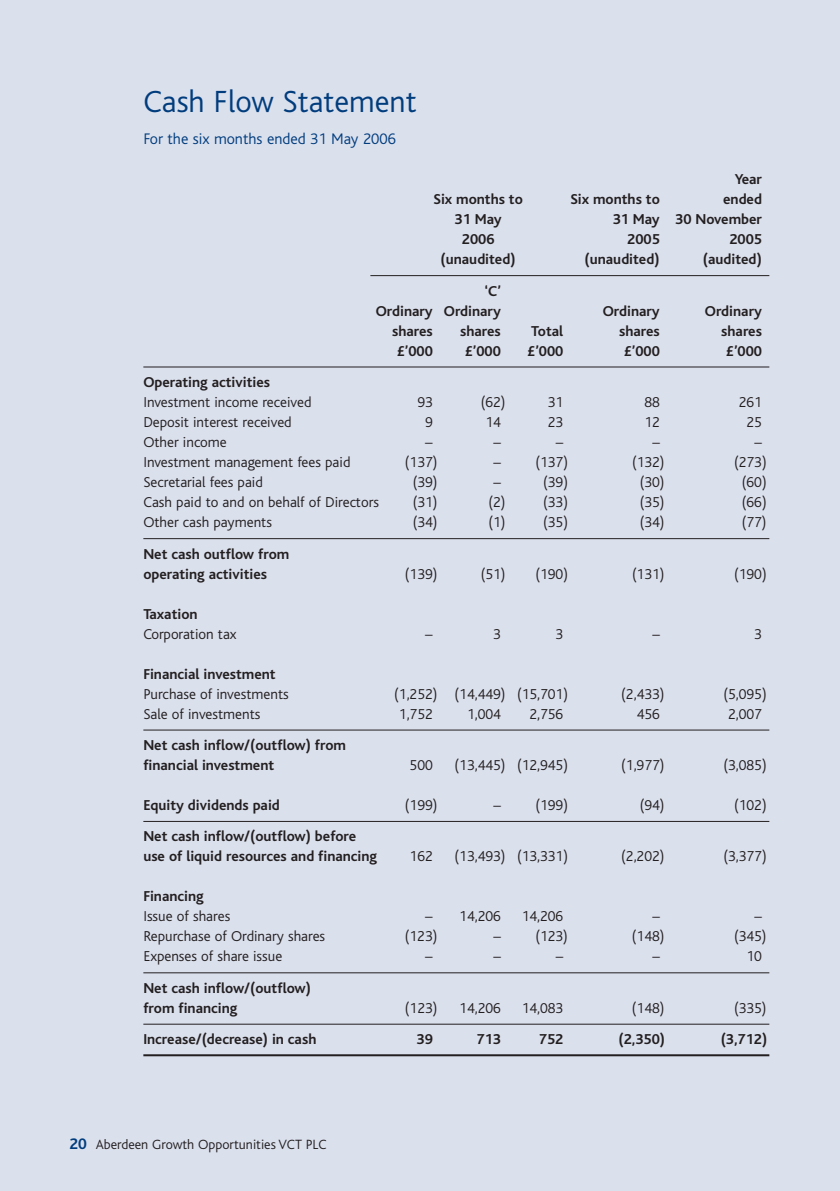
<style>
.page{position:relative;width:840px;height:1191px;background:#fff}
.page>*{position:absolute;margin:0;border:0;box-sizing:border-box;transform-origin:0 0}
.t1{font:300 32px "Bliss";color:#013d7d}
.t2{font:300 16px "Bliss";color:#013d7d}
.t3{font:300 15px "Bliss";color:#231f20}
.t4{font:700 15px/20px "Bliss";color:#231f20}
.t5{font:300 14px "Bliss";color:#231f20}
.s1{font-weight:700;font-size:16px;color:#013d7d}
</style>
<div class="page">
<div style="left:0;top:0;width:839px;height:1191px;background:#dbe0ed"></div>
<hr style="left:370px;top:275px;width:398px;height:1px;background:#231f20">
<hr style="left:143px;top:366px;width:625px;height:1px;background:#231f20">
<hr style="left:143px;top:538px;width:625px;height:1px;background:#231f20">
<hr style="left:143px;top:729px;width:625px;height:1px;background:#231f20">
<hr style="left:143px;top:821px;width:625px;height:1px;background:#231f20">
<hr style="left:143px;top:972px;width:625px;height:1px;background:#231f20">
<hr style="left:143px;top:1023px;width:625px;height:1px;background:#231f20">
<hr style="left:143px;top:1054px;width:625px;height:2px;background:#231f20">
<h1 class="t1" style="left:143px;top:89px;width:275px">Cash Flow Statement</h1>
<p class="t2" style="left:143px;top:133px;width:254px">For the six months ended 31 May 2006</p>
<p class="t4" style="left:734px;top:171px;width:29px">Year</p>
<p class="t4" style="left:433px;top:191px;width:91px">Six months to</p>
<p class="t4" style="left:570px;top:191px;width:91px">Six months to</p>
<p class="t4" style="left:722px;top:191px;width:40px">ended</p>
<p class="t4" style="left:454px;top:211px;width:49px">31 May</p>
<p class="t4" style="left:612px;top:211px;width:151px">31 May 30 November</p>
<p class="t4" style="left:461px;top:231px;width:34px">2006</p>
<p class="t4" style="left:627px;top:231px;width:34px">2005</p>
<p class="t4" style="left:729px;top:231px;width:34px">2005</p>
<p class="t4" style="left:440px;top:251px;width:77px">(unaudited)</p>
<p class="t4" style="left:584px;top:251px;width:77px">(unaudited)</p>
<p class="t4" style="left:702px;top:251px;width:61px">(audited)</p>
<p class="t4" style="left:375px;top:282px;width:127px;text-align:right">‘C’<br>Ordinary Ordinary</p>
<p class="t4" style="left:602px;top:302px;width:59px">Ordinary</p>
<p class="t4" style="left:704px;top:302px;width:59px">Ordinary</p>
<p class="t4" style="left:392px;top:322px;width:42px">shares</p>
<p class="t4" style="left:460px;top:322px;width:42px">shares</p>
<p class="t4" style="left:530px;top:322px;width:34px">Total</p>
<p class="t4" style="left:618px;top:322px;width:42px">shares</p>
<p class="t4" style="left:720px;top:322px;width:42px">shares</p>
<p class="t4" style="left:396px;top:342px;width:38px">£’000</p>
<p class="t4" style="left:464px;top:342px;width:38px">£’000</p>
<p class="t4" style="left:527px;top:342px;width:38px">£’000</p>
<p class="t4" style="left:623px;top:342px;width:38px">£’000</p>
<p class="t4" style="left:725px;top:342px;width:38px">£’000</p>
<p class="t4" style="left:143px;top:374px;width:128px">Operating activities</p>
<p class="t3" style="left:143px;top:397px;width:170px">Investment income received</p>
<p class="t3" style="left:417px;top:397px;width:17px">93</p>
<p class="t3" style="left:480px;top:397px;width:26px">(62)</p>
<p class="t3" style="left:547px;top:397px;width:17px">31</p>
<p class="t3" style="left:644px;top:397px;width:17px">88</p>
<p class="t3" style="left:738px;top:397px;width:25px">261</p>
<p class="t3" style="left:143px;top:417px;width:150px">Deposit interest received</p>
<p class="t3" style="left:425px;top:417px;width:9px">9</p>
<p class="t3" style="left:485px;top:417px;width:17px">14</p>
<p class="t3" style="left:547px;top:417px;width:17px">23</p>
<p class="t3" style="left:644px;top:417px;width:17px">12</p>
<p class="t3" style="left:746px;top:417px;width:17px">25</p>
<p class="t3" style="left:143px;top:437px;width:85px">Other income</p>
<p class="t3" style="left:425px;top:437px;width:9px">–</p>
<p class="t3" style="left:493px;top:437px;width:9px">–</p>
<p class="t3" style="left:555px;top:437px;width:9px">–</p>
<p class="t3" style="left:652px;top:437px;width:9px">–</p>
<p class="t3" style="left:754px;top:437px;width:9px">–</p>
<p class="t3" style="left:143px;top:457px;width:208px">Investment management fees paid</p>
<p class="t3" style="left:405px;top:457px;width:34px">(137)</p>
<p class="t3" style="left:493px;top:457px;width:76px">– (137)</p>
<p class="t3" style="left:631px;top:457px;width:34px">(132)</p>
<p class="t3" style="left:733px;top:457px;width:34px">(273)</p>
<p class="t3" style="left:143px;top:477px;width:121px">Secretarial fees paid</p>
<p class="t3" style="left:412px;top:477px;width:26px">(39)</p>
<p class="t3" style="left:493px;top:477px;width:9px">–</p>
<p class="t3" style="left:543px;top:477px;width:26px">(39)</p>
<p class="t3" style="left:639px;top:477px;width:26px">(30)</p>
<p class="t3" style="left:741px;top:477px;width:26px">(60)</p>
<p class="t3" style="left:143px;top:497px;width:237px">Cash paid to and on behalf of Directors</p>
<p class="t3" style="left:412px;top:497px;width:26px">(31)</p>
<p class="t3" style="left:488px;top:497px;width:19px">(2)</p>
<p class="t3" style="left:543px;top:497px;width:26px">(33)</p>
<p class="t3" style="left:639px;top:497px;width:26px">(35)</p>
<p class="t3" style="left:741px;top:497px;width:26px">(66)</p>
<p class="t3" style="left:143px;top:517px;width:130px">Other cash payments</p>
<p class="t3" style="left:412px;top:517px;width:26px">(34)</p>
<p class="t3" style="left:488px;top:517px;width:19px">(1)</p>
<p class="t3" style="left:543px;top:517px;width:26px">(35)</p>
<p class="t3" style="left:639px;top:517px;width:26px">(34)</p>
<p class="t3" style="left:741px;top:517px;width:26px">(77)</p>
<p class="t4" style="left:143px;top:545px;width:147px">Net cash outflow from operating activities</p>
<p class="t3" style="left:405px;top:568px;width:34px">(139)</p>
<p class="t3" style="left:480px;top:568px;width:89px">(51) (190)</p>
<p class="t3" style="left:631px;top:568px;width:34px">(131)</p>
<p class="t3" style="left:733px;top:568px;width:34px">(190)</p>
<p class="t4" style="left:143px;top:605px;width:56px">Taxation</p>
<p class="t3" style="left:143px;top:628px;width:95px">Corporation tax</p>
<p class="t3" style="left:425px;top:628px;width:9px">–</p>
<p class="t3" style="left:493px;top:628px;width:9px">3</p>
<p class="t3" style="left:555px;top:628px;width:9px">3</p>
<p class="t3" style="left:652px;top:628px;width:9px">–</p>
<p class="t3" style="left:753px;top:628px;width:9px">3</p>
<p class="t4" style="left:143px;top:665px;width:134px">Financial investment</p>
<p class="t3" style="left:143px;top:688px;width:147px">Purchase of investments</p>
<p class="t3" style="left:394px;top:688px;width:175px">(1,252) (14,449) (15,701)</p>
<p class="t3" style="left:621px;top:688px;width:45px">(2,433)</p>
<p class="t3" style="left:723px;top:688px;width:45px">(5,095)</p>
<p class="t3" style="left:143px;top:708px;width:118px">Sale of investments</p>
<p class="t3" style="left:398px;top:708px;width:35px">1,752</p>
<p class="t3" style="left:467px;top:708px;width:35px">1,004</p>
<p class="t3" style="left:529px;top:708px;width:35px">2,756</p>
<p class="t3" style="left:636px;top:708px;width:25px">456</p>
<p class="t3" style="left:727px;top:708px;width:35px">2,007</p>
<p class="t4" style="left:143px;top:736px;width:204px">Net cash inflow/(outflow) from financial investment</p>
<p class="t3" style="left:409px;top:759px;width:25px">500</p>
<p class="t3" style="left:454px;top:759px;width:115px">(13,445) (12,945)</p>
<p class="t3" style="left:621px;top:759px;width:45px">(1,977)</p>
<p class="t3" style="left:723px;top:759px;width:45px">(3,085)</p>
<p class="t4" style="left:143px;top:796px;width:138px">Equity dividends paid</p>
<p class="t3" style="left:405px;top:799px;width:34px">(199)</p>
<p class="t3" style="left:493px;top:799px;width:76px">– (199)</p>
<p class="t3" style="left:639px;top:799px;width:26px">(94)</p>
<p class="t3" style="left:733px;top:799px;width:34px">(102)</p>
<p class="t4" style="left:143px;top:828px;width:235px">Net cash inflow/(outflow) before use of liquid resources and financing</p>
<p class="t3" style="left:409px;top:851px;width:25px">162</p>
<p class="t3" style="left:454px;top:851px;width:115px">(13,493) (13,331)</p>
<p class="t3" style="left:621px;top:851px;width:45px">(2,202)</p>
<p class="t3" style="left:723px;top:851px;width:45px">(3,377)</p>
<p class="t4" style="left:143px;top:888px;width:62px">Financing</p>
<p class="t3" style="left:143px;top:911px;width:88px">Issue of shares</p>
<p class="t3" style="left:425px;top:911px;width:77px">– 14,206</p>
<p class="t3" style="left:521px;top:911px;width:43px">14,206</p>
<p class="t3" style="left:652px;top:911px;width:9px">–</p>
<p class="t3" style="left:754px;top:911px;width:9px">–</p>
<p class="t3" style="left:143px;top:931px;width:183px">Repurchase of Ordinary shares</p>
<p class="t3" style="left:404px;top:931px;width:34px">(123)</p>
<p class="t3" style="left:493px;top:931px;width:76px">– (123)</p>
<p class="t3" style="left:631px;top:931px;width:34px">(148)</p>
<p class="t3" style="left:733px;top:931px;width:34px">(345)</p>
<p class="t3" style="left:143px;top:951px;width:140px">Expenses of share issue</p>
<p class="t3" style="left:425px;top:951px;width:9px">–</p>
<p class="t3" style="left:493px;top:951px;width:9px">–</p>
<p class="t3" style="left:555px;top:951px;width:9px">–</p>
<p class="t3" style="left:652px;top:951px;width:9px">–</p>
<p class="t3" style="left:746px;top:951px;width:17px">10</p>
<p class="t4" style="left:143px;top:979px;width:169px">Net cash inflow/(outflow) from financing</p>
<p class="t3" style="left:405px;top:1002px;width:34px">(123)</p>
<p class="t3" style="left:459px;top:1002px;width:43px">14,206</p>
<p class="t3" style="left:521px;top:1002px;width:43px">14,083</p>
<p class="t3" style="left:631px;top:1002px;width:34px">(148)</p>
<p class="t3" style="left:733px;top:1002px;width:34px">(335)</p>
<p class="t4" style="left:143px;top:1030px;width:174px">Increase/(decrease) in cash</p>
<p class="t4" style="left:416px;top:1030px;width:18px">39</p>
<p class="t4" style="left:476px;top:1030px;width:26px">713</p>
<p class="t4" style="left:538px;top:1030px;width:26px">752</p>
<p class="t4" style="left:618px;top:1030px;width:48px">(2,350)</p>
<p class="t4" style="left:720px;top:1030px;width:48px">(3,712)</p>
<p class="t5" style="left:70px;top:1139px;width:258px"><span class="s1">20</span> Aberdeen Growth Opportunities VCT PLC</p>
</div>
